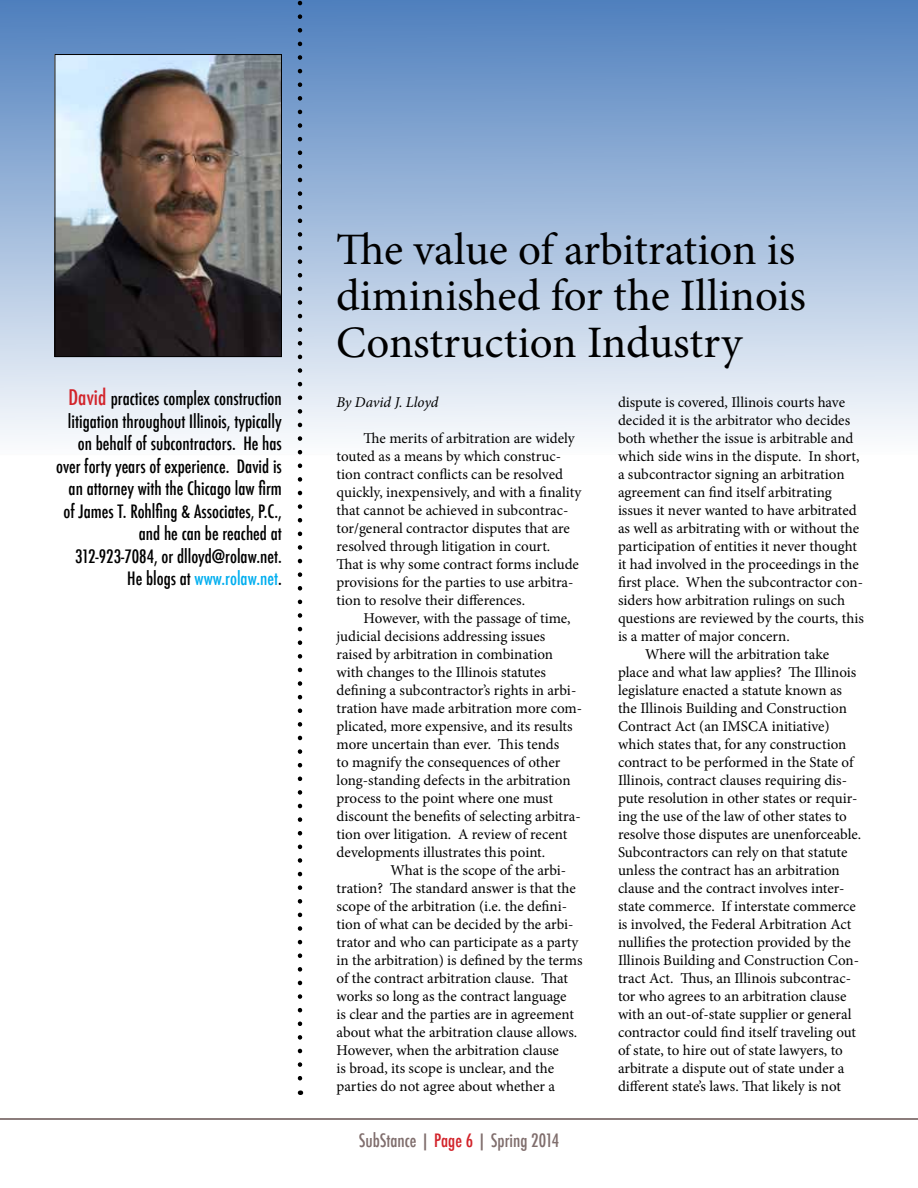
<style>
.page{position:relative;width:918px;height:1188px;background:#fff}
.page>*{position:absolute;margin:0;border:0;box-sizing:border-box;transform-origin:0 0}
.t1{font:45px/46.5px "Minion Pro";color:#000}
.t2{font:500 condensed 18px/22.5px "Futura";color:#000;text-align:right}
.t3{font:500 condensed 18px "Futura";color:#806e6d}
.t4{font:15px/18px "Minion Pro";letter-spacing:-.005em;color:#000}
.t5{font:italic 15px "Minion Pro";letter-spacing:-.005em;color:#000}
.s1{font-size:21px;color:#d2232a}
.s2{color:#00aeef}
.s3{color:#d2232a}
</style>
<div class="page">
<hr style="left:0;top:1118px;width:918px;height:2px;background:#675352">
<svg style="left:0;top:0;width:918px;height:453px;background:#a6bedd"></svg>
<img style="left:57px;top:56px;width:223px;height:299px">
<div style="left:55px;top:54px;width:227px;height:303px;border:1px solid #000"></div>
<svg style="left:298px;top:0;width:4px;height:1095px"></svg>
<h1 class="t1" style="left:336px;top:226px;width:471px">The value of arbitration is diminished for the Illinois<br>Construction Industry</h1>
<p class="t5" style="left:337px;top:392px;width:103px">By David J. Lloyd</p>
<p class="t4" style="left:337px;top:429px;width:246px;text-indent:27px">The merits of arbitration are widely touted as a means by which construc&shy;tion contract conflicts can be resolved quickly, inexpensively, and with a finality that cannot be achieved in subcontrac&shy;tor/general contractor disputes that are resolved through litigation in court.<br>That is why some contract forms include provisions for the parties to use arbitra&shy;tion to resolve their differences.</p>
<p class="t4" style="left:337px;top:609px;width:247px;text-indent:27px">However, with the passage of time, judicial decisions addressing issues raised by arbitration in combination with changes to the Illinois statutes defining a subcontractor’s rights in arbi&shy;tration have made arbitration more com&shy;plicated, more expensive, and its results more uncertain than ever. This tends<br>to magnify the consequences of other long-standing defects in the arbitration process to the point where one must discount the benefits of selecting arbitra&shy;tion over litigation. A review of recent developments illustrates this point.</p>
<p class="t4" style="left:337px;top:861px;width:248px;text-indent:54px">What is the scope of the arbi&shy;tration? The standard answer is that the scope of the arbitration (i.e. the defini&shy;tion of what can be decided by the arbi&shy;trator and who can participate as a party in the arbitration) is defined by the terms of the contract arbitration clause. That works so long as the contract language<br>is clear and the parties are in agreement about what the arbitration clause allows.<br>However, when the arbitration clause<br>is broad, its scope is unclear, and the parties do not agree about whether a</p>
<p class="t2" style="left:56px;top:388px;width:227px"><span class="s1">David</span> practices complex construction litigation throughout Illinois, typically on behalf of subcontractors. He has over forty years of experience. David is an attorney with the Chicago law firm of James T. Rohlfing &amp; Associates, P.C., and he can be reached at 312-923-7084, or dlloyd@rolaw.net.<br>He blogs at <span class="s2">www.rolaw.net</span>.</p>
<p class="t4" style="left:618px;top:393px;width:229px">dispute is covered, Illinois courts have</p>
<p class="t4" style="left:618px;top:411px;width:234px">decided it is the arbitrator who decides</p>
<p class="t4" style="left:618px;top:429px;width:237px">both whether the issue is arbitrable and</p>
<p class="t4" style="left:618px;top:447px;width:243px">which side wins in the dispute. In short,</p>
<p class="t4" style="left:618px;top:465px;width:228px">a subcontractor signing an arbitration</p>
<p class="t4" style="left:618px;top:483px;width:215px">agreement can find itself arbitrating</p>
<p class="t4" style="left:618px;top:501px;width:240px">issues it never wanted to have arbitrated</p>
<p class="t4" style="left:618px;top:519px;width:243px">as well as arbitrating with or without the</p>
<p class="t4" style="left:618px;top:537px;width:241px">participation of entities it never thought</p>
<p class="t4" style="left:618px;top:555px;width:242px">it had involved in the proceedings in the</p>
<p class="t4" style="left:618px;top:573px;width:247px">first place. When the subcontractor con-</p>
<p class="t4" style="left:618px;top:591px;width:229px">siders how arbitration rulings on such</p>
<p class="t4" style="left:618px;top:609px;width:247px">questions are reviewed by the courts, this</p>
<p class="t4" style="left:618px;top:627px;width:173px">is a matter of major concern.</p>
<p class="t4" style="left:645px;top:645px;width:186px">Where will the arbitration take</p>
<p class="t4" style="left:618px;top:663px;width:240px">place and what law applies? The Illinois</p>
<p class="t4" style="left:618px;top:681px;width:226px">legislature enacted a statute known as</p>
<p class="t4" style="left:618px;top:699px;width:230px">the Illinois Building and Construction</p>
<p class="t4" style="left:618px;top:717px;width:213px">Contract Act (an IMSCA initiative)</p>
<p class="t4" style="left:618px;top:735px;width:230px">which states that, for any construction</p>
<p class="t4" style="left:618px;top:753px;width:237px">contract to be performed in the State of</p>
<p class="t4" style="left:618px;top:771px;width:231px">Illinois, contract clauses requiring dis-</p>
<p class="t4" style="left:618px;top:789px;width:241px">pute resolution in other states or requir-</p>
<p class="t4" style="left:618px;top:807px;width:230px">ing the use of the law of other states to</p>
<p class="t4" style="left:618px;top:825px;width:245px">resolve those disputes are unenforceable.</p>
<p class="t4" style="left:618px;top:843px;width:231px">Subcontractors can rely on that statute</p>
<p class="t4" style="left:618px;top:861px;width:223px">unless the contract has an arbitration</p>
<p class="t4" style="left:618px;top:879px;width:228px">clause and the contract involves inter-</p>
<p class="t4" style="left:618px;top:897px;width:240px">state commerce. If interstate commerce</p>
<p class="t4" style="left:618px;top:915px;width:235px">is involved, the Federal Arbitration Act</p>
<p class="t4" style="left:618px;top:933px;width:234px">nullifies the protection provided by the</p>
<p class="t4" style="left:618px;top:951px;width:243px">Illinois Building and Construction Con-</p>
<p class="t4" style="left:618px;top:969px;width:235px">tract Act. Thus, an Illinois subcontrac-</p>
<p class="t4" style="left:618px;top:987px;width:230px">tor who agrees to an arbitration clause</p>
<p class="t4" style="left:618px;top:1005px;width:235px">with an out-of-state supplier or general</p>
<p class="t4" style="left:618px;top:1023px;width:240px">contractor could find itself traveling out</p>
<p class="t4" style="left:618px;top:1041px;width:226px">of state, to hire out of state lawyers, to</p>
<p class="t4" style="left:618px;top:1059px;width:228px">arbitrate a dispute out of state under a</p>
<p class="t4" style="left:618px;top:1077px;width:225px">different state’s laws. That likely is not</p>
<p class="t3" style="left:359px;top:1129px;width:202px">SubStance | <span class="s3">Page 6</span> | Spring 2014</p>
</div>
